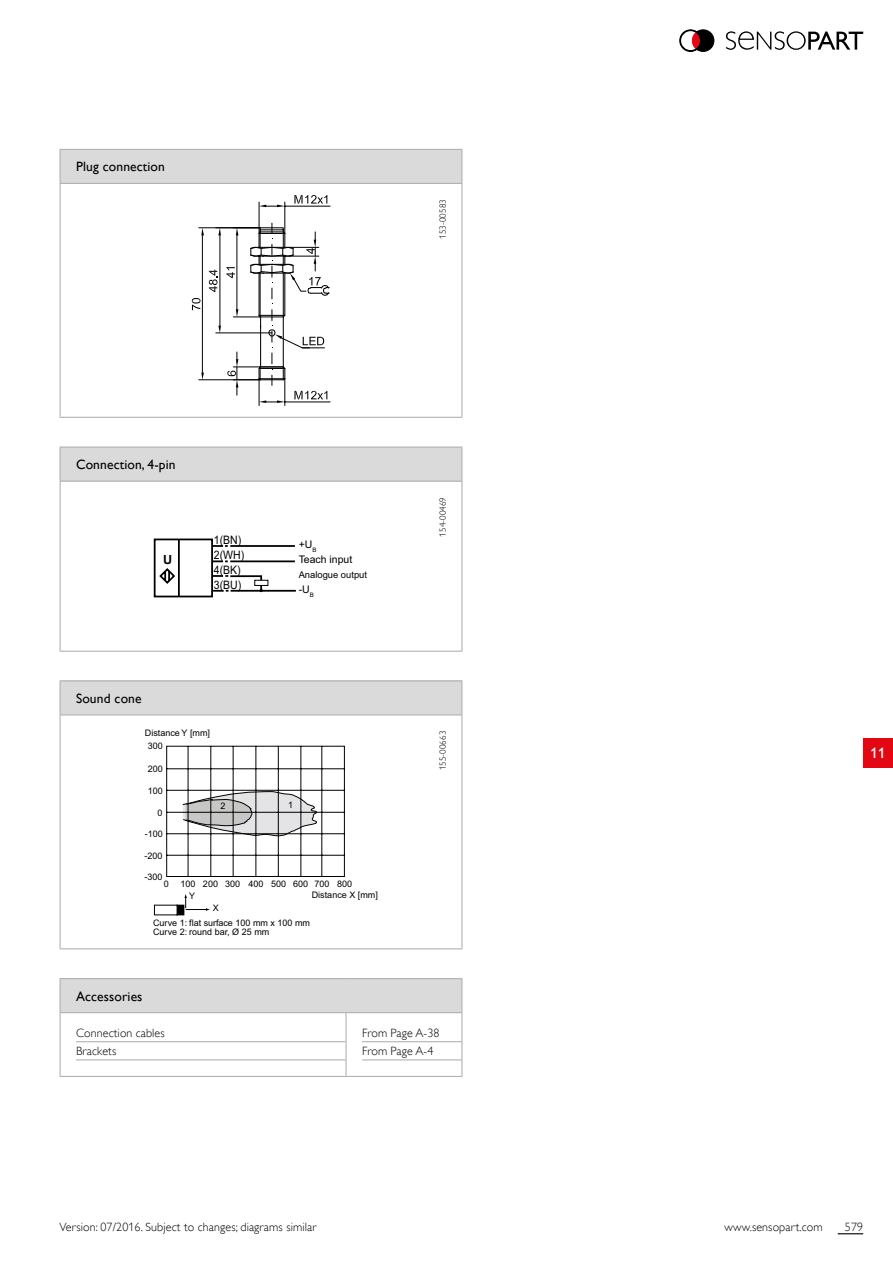
<style>
.page{position:relative;width:893px;height:1263px;background:#fff}
.page>*{position:absolute;margin:0;border:0;box-sizing:border-box;transform-origin:0 0}
.t1{font:15px "Gill Alt One";color:#fff}
.t2{font:13.5px "Gill Alt One";letter-spacing:.01em;color:#000}
.t3{font:700 12.6px "Arial";color:#000}
.t4{font:300 12px/18.1px "Gill Alt One";letter-spacing:.01em;color:#000}
.t5{font:11.7px/15px "Arial";color:#000;scale:.9 1}
.t6{font:10.5px/15px "Arial";color:#000}
.t7{font:9.45px "Arial";color:#000}
.t8{font:9px/14px "Arial";color:#000}
.t9{font:300 9px "Gill Alt One";letter-spacing:.01em;color:#000}
</style>
<div class="page">
<svg style="left:838px;top:1233px;width:25px;height:1px"></svg>
<svg style="left:726px;top:31px;width:137px;height:19px"></svg>
<svg style="left:680px;top:30px;width:34px;height:22px"></svg>
<div style="left:863px;top:738px;width:30px;height:30px;background:#e30613"></div>
<svg style="left:154px;top:894px;width:56px;height:21px"></svg>
<svg style="left:166px;top:746px;width:179px;height:131px"></svg>
<div style="left:154px;top:538px;width:59px;height:59px;border:2px solid #000"></div>
<hr style="left:178px;top:539px;width:2px;height:57px;background:#000">
<svg style="left:210px;top:544px;width:86px;height:48px"></svg>
<svg style="left:159px;top:568px;width:16px;height:16px"></svg>
<hr style="left:285px;top:206px;width:45px;height:1px;background:#000">
<hr style="left:285px;top:202px;width:1px;height:31px;background:#000">
<hr style="left:259px;top:202px;width:1px;height:31px;background:#000">
<svg style="left:259px;top:205px;width:26px;height:2px"></svg>
<svg style="left:294px;top:195px;width:33px;height:9px"></svg>
<svg style="left:192px;top:223px;width:138px;height:182px"></svg>
<div style="left:260px;top:229px;width:24px;height:3px;border:1px solid #000"></div>
<div style="left:60px;top:149px;width:402px;height:34px;background:#dadada"></div>
<hr style="left:60px;top:184px;width:1px;height:233px;background:#b3b2b2">
<hr style="left:461px;top:184px;width:1px;height:233px;background:#b3b2b2">
<hr style="left:60px;top:417px;width:402px;height:1px;background:#b3b2b2">
<hr style="left:60px;top:149px;width:402px;height:1px;background:#b3b2b2">
<hr style="left:60px;top:150px;width:1px;height:33px;background:#b3b2b2">
<hr style="left:461px;top:150px;width:1px;height:33px;background:#b3b2b2">
<hr style="left:60px;top:183px;width:402px;height:1px;background:#b3b2b2">
<div style="left:60px;top:681px;width:402px;height:34px;background:#dadada"></div>
<hr style="left:60px;top:715px;width:1px;height:233px;background:#b3b2b2">
<hr style="left:461px;top:715px;width:1px;height:233px;background:#b3b2b2">
<hr style="left:60px;top:948px;width:402px;height:1px;background:#b3b2b2">
<hr style="left:60px;top:680px;width:402px;height:1px;background:#b3b2b2">
<hr style="left:60px;top:681px;width:1px;height:33px;background:#b3b2b2">
<hr style="left:461px;top:681px;width:1px;height:33px;background:#b3b2b2">
<hr style="left:60px;top:714px;width:402px;height:1px;background:#b3b2b2">
<div style="left:60px;top:447px;width:402px;height:34px;background:#dadada"></div>
<hr style="left:60px;top:482px;width:1px;height:169px;background:#b3b2b2">
<hr style="left:461px;top:482px;width:1px;height:169px;background:#b3b2b2">
<hr style="left:60px;top:651px;width:402px;height:1px;background:#b3b2b2">
<hr style="left:60px;top:446px;width:402px;height:2px;background:#b3b2b2">
<hr style="left:60px;top:448px;width:1px;height:32px;background:#b3b2b2">
<hr style="left:461px;top:448px;width:1px;height:32px;background:#b3b2b2">
<hr style="left:60px;top:480px;width:402px;height:2px;background:#b3b2b2">
<div style="left:60px;top:979px;width:402px;height:34px;background:#dadada"></div>
<hr style="left:60px;top:978px;width:286px;height:1px;background:#b3b2b2">
<hr style="left:60px;top:979px;width:1px;height:33px;background:#b3b2b2">
<hr style="left:346px;top:978px;width:116px;height:1px;background:#b3b2b2">
<hr style="left:461px;top:979px;width:1px;height:33px;background:#b3b2b2">
<hr style="left:60px;top:1012px;width:286px;height:1px;background:#b3b2b2">
<hr style="left:60px;top:1013px;width:1px;height:63px;background:#b3b2b2">
<hr style="left:346px;top:1012px;width:116px;height:1px;background:#b3b2b2">
<hr style="left:345px;top:1013px;width:2px;height:63px;background:#b3b2b2">
<hr style="left:461px;top:1013px;width:1px;height:63px;background:#b3b2b2">
<hr style="left:60px;top:1076px;width:286px;height:1px;background:#b3b2b2">
<hr style="left:346px;top:1076px;width:116px;height:1px;background:#b3b2b2">
<hr style="left:76px;top:1041px;width:269px;height:1px;background:#b3b2b2">
<hr style="left:76px;top:1059px;width:269px;height:1px;background:#b3b2b2">
<hr style="left:362px;top:1041px;width:99px;height:1px;background:#b3b2b2">
<hr style="left:362px;top:1059px;width:99px;height:1px;background:#b3b2b2">
<h2 class="t2" style="left:76px;top:159px;width:90px">Plug connection</h2>
<p class="t9" style="left:438px;top:239px;width:41px;rotate:-90deg">153-00583</p>
<h2 class="t2" style="left:76px;top:457px;width:101px">Connection, 4-pin</h2>
<h3 class="t3" style="left:163px;top:551px;width:11px">U</h3>
<p class="t5" style="left:214px;top:532px;width:35px">1(BN)<br>2(WH)<br>4(BK)</p>
<p class="t5" style="left:214px;top:577px;width:32px">3(BU)</p>
<h2 class="t2" style="left:76px;top:691px;width:67px">Sound cone</h2>
<p class="t6" style="left:299px;top:537px;width:55px">+U<sub>B<br></sub>Teach input</p>
<p class="t7" style="left:299px;top:569px;width:70px">Analogue output</p>
<p class="t6" style="left:299px;top:582px;width:17px">-U<sub>B</sub></p>
<p class="t8" style="left:148px;top:725px;width:64px;text-indent:-3px">Distance Y [mm]<br>300</p>
<p class="t8" style="left:148px;top:762px;width:17px">200</p>
<p class="t8" style="left:148px;top:784px;width:17px">100</p>
<p class="t8" style="left:157px;top:805px;width:7px">0</p>
<p class="t8" style="left:220px;top:799px;width:7px">2</p>
<p class="t8" style="left:288px;top:798px;width:7px">1</p>
<p class="t8" style="left:145px;top:827px;width:20px">-100</p>
<p class="t8" style="left:144px;top:849px;width:20px">-200</p>
<p class="t8" style="left:144px;top:870px;width:20px">-300</p>
<p class="t8" style="left:164px;top:877px;width:7px">0</p>
<p class="t8" style="left:180px;top:877px;width:173px">100 200 300 400 500 600 700 800</p>
<p class="t8" style="left:189px;top:889px;width:8px">Y</p>
<p class="t8" style="left:213px;top:900px;width:8px">X</p>
<p class="t8" style="left:312px;top:888px;width:68px">Distance X [mm]</p>
<p class="t8" style="left:153px;top:918px;width:158px;line-height:9.4px">Curve 1: flat surface 100 mm x 100 mm<br>Curve 2: round bar, Ø 25 mm</p>
<p class="t9" style="left:438px;top:537px;width:41px;rotate:-90deg">154-00469</p>
<p class="t9" style="left:438px;top:770px;width:41px;rotate:-90deg">155-00663</p>
<h2 class="t2" style="left:76px;top:988px;width:68px">Accessories</h2>
<h3 class="t4" style="left:76px;top:1024px;width:90px">Connection cables<br>Brackets</h3>
<h3 class="t4" style="left:362px;top:1024px;width:79px">From Page A-38<br>From Page A-4</h3>
<h3 class="t4" style="left:60px;top:1218px;width:258px">Version: 07/2016. Subject to changes; diagrams similar</h3>
<h1 class="t1" style="left:870px;top:744px;width:17px">11</h1>
<h3 class="t4" style="left:725px;top:1218px;width:100px">www.sensopart.com</h3>
<h3 class="t4" style="left:845px;top:1218px;width:20px">579</h3>
</div>
